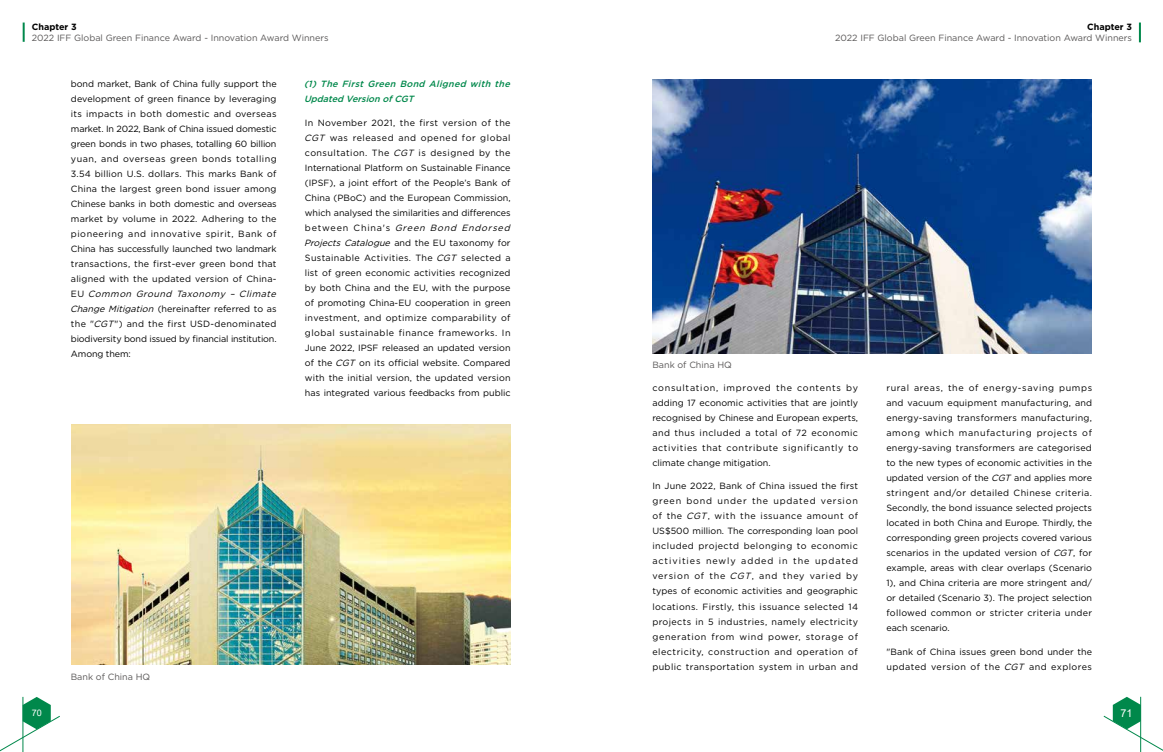
<style>
.page{position:relative;width:1163px;height:752px;background:#fff}
.page>*{position:absolute;margin:0;border:0;box-sizing:border-box;transform-origin:0 0}
.t1{font:10.8px "Arial";color:#fff}
.t2{font:9px/15px "Gotham";letter-spacing:.01em;color:#000}
.t3{font:9px "Gotham";color:#595757}
.t4{font:italic 500 9px/15px "Gotham";color:#00884b}
.t5{font:700 9px "Gotham";color:#000}
.t6{font:9px "Arial";color:#fff}
.s1{font-style:italic}
</style>
<div class="page">
<svg style="left:1138px;top:23px;width:2px;height:19px"></svg>
<svg style="left:23px;top:23px;width:2px;height:19px"></svg>
<svg style="left:0;top:696px;width:60px;height:55px"></svg>
<svg style="left:1103px;top:696px;width:59px;height:55px"></svg>
<img style="left:71px;top:424px;width:439px;height:239px">
<img style="left:652px;top:79px;width:439px;height:274px">
<p class="t5" style="left:32px;top:22px;width:46px">Chapter 3</p>
<p class="t3" style="left:32px;top:33px;width:298px">2022 IFF Global Green Finance Award - Innovation Award Winners</p>
<p class="t2" style="left:70px;top:76px;width:210px">bond market, Bank of China fully support the development of green finance by leveraging its impacts in both domestic and overseas market. In 2022, Bank of China issued domestic green bonds in two phases, totalling 60 billion yuan, and overseas green bonds totalling 3.54 billion U.S. dollars. This marks Bank of China the largest green bond issuer among Chinese banks in both domestic and overseas market by volume in 2022. Adhering to the pioneering and innovative spirit, Bank of China has successfully launched two landmark transactions, the first-ever green bond that aligned with the updated version of China-E U <span class="s1">Common Ground Taxonomy – Climate Change Mitigation</span> (hereinafter referred to as the "<span class="s1">CGT</span>") and the first USD-denominated biodiversity bond issued by financial institution.<br>Among them:</p>
<p class="t4" style="left:304px;top:76px;width:210px">(1) The First Green Bond Aligned with the<br>Updated Version ofCGT</p>
<p class="t2" style="left:304px;top:115px;width:210px">In November 2021, the first version of the <span class="s1">CGT</span> was released and opened for global consultation. The <span class="s1">CGT</span> is designed by the International Platform on Sustainable Finance (IPSF), a joint effort of the People’s Bank of China (PBoC) and the European Commission, which analysed the similarities and differences b e t w e e n C h i n a ' s <span class="s1">Green Bond Endorsed Projects Catalogue</span> and the EU taxonomy for Sustainable Activities. The <span class="s1">CGT</span> selected a list of green economic activities recognized by both China and the EU, with the purpose of promoting China-EU cooperation in green investment, and optimize comparability of global sustainable finance frameworks. In June 2022, IPSF released an updated version of the <span class="s1">CGT</span> on its official website. Compared with the initial version, the updated version has integrated various feedbacks from public</p>
<p class="t3" style="left:71px;top:671px;width:81px">Bank of China HQ</p>
<p class="t5" style="left:1086px;top:22px;width:46px">Chapter 3</p>
<p class="t3" style="left:835px;top:33px;width:298px">2022 IFF Global Green Finance Award - Innovation Award Winners</p>
<p class="t3" style="left:652px;top:359px;width:81px">Bank of China HQ</p>
<p class="t2" style="left:652px;top:379px;width:207px;text-align:justify">consultation, improved the contents by adding 17 economic activities that are jointly recognised by Chinese and European experts, and thus included a total of 72 economic activities that contribute significantly to climate change mitigation.</p>
<p class="t2" style="left:652px;top:478px;width:207px;text-align:justify">In June 2022, Bank of China issued the first green bond under the updated version of the <span class="s1">CGT</span>, with the issuance amount of US$500 million. The corresponding loan pool included projectd belonging to economic activities newly added in the updated version of the <span class="s1">CGT</span>, and they varied by types of economic activities and geographic locations. Firstly, this issuance selected 14 projects in 5 industries, namely electricity generation from wind power, storage of electricity, construction and operation of public transportation system in urban and</p>
<p class="t2" style="left:886px;top:380px;width:207px;text-align:justify">rural areas, the of energy-saving pumps and vacuum equipment manufacturing, and energy-saving transformers manufacturing, among which manufacturing projects of energy-saving transformers are categorised to the new types of economic activities in the updated version of the <span class="s1">CGT</span> and applies more stringent and/or detailed Chinese criteria.<br>Secondly, the bond issuance selected projects located in both China and Europe. Thirdly, the corresponding green projects covered various scenarios in the updated version of <span class="s1">CGT</span>, for example, areas with clear overlaps (Scenario 1), and China criteria are more stringent and/ or detailed (Scenario 3). The project selection followed common or stricter criteria under each scenario.</p>
<p class="t2" style="left:886px;top:643px;width:207px">"Bank of China issues green bond under the updated version of the <span class="s1">CGT</span> and explores</p>
<p class="t6" style="left:32px;top:706px;width:12px">70</p>
<p class="t1" style="left:1120px;top:705px;width:14px">71</p>
</div>
